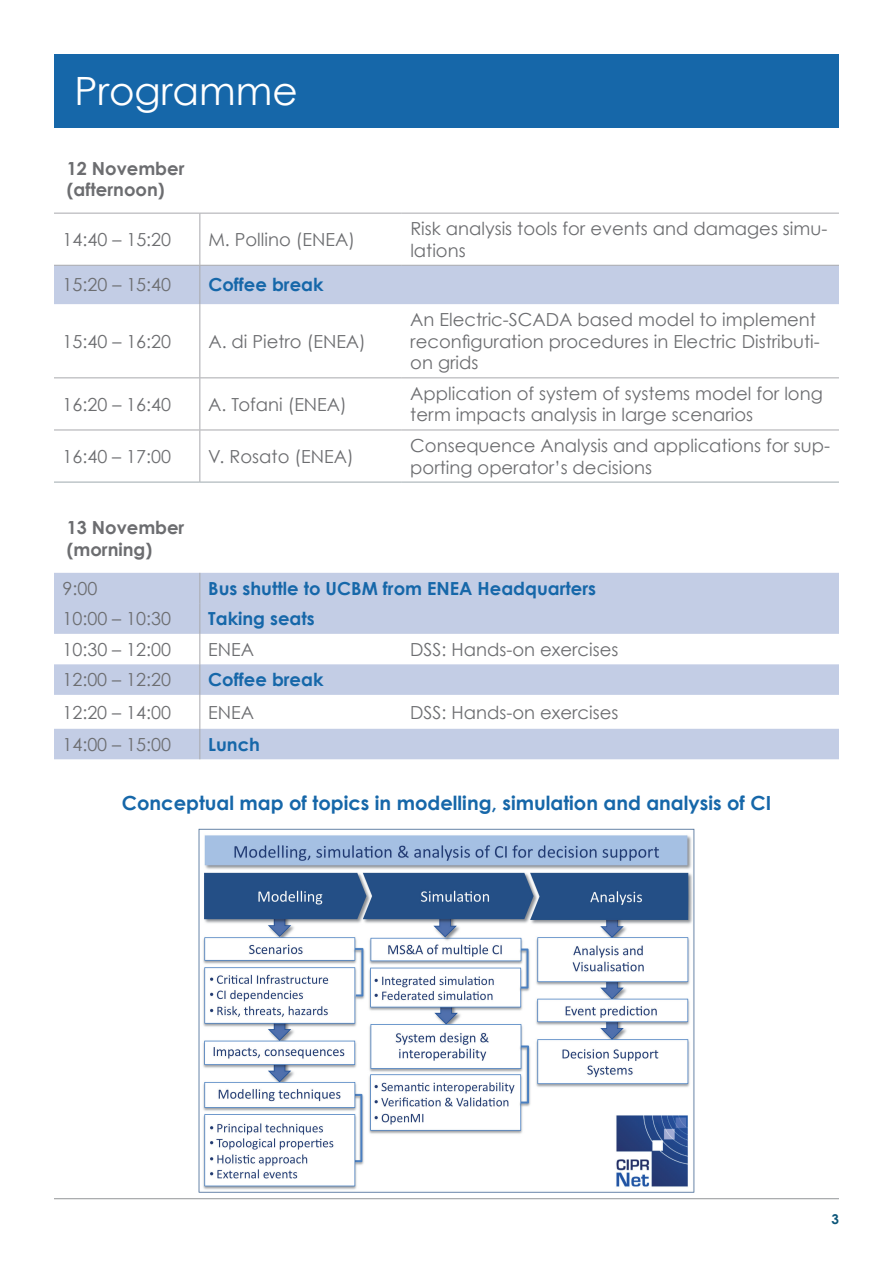
<style>
.page{position:relative;width:893px;height:1263px;background:#fff}
.page>*{position:absolute;margin:0;border:0;box-sizing:border-box;transform-origin:0 0}
.t1{font:39px "Century Gothic";color:#fff}
.t2{font:700 19.5px "Century Gothic";color:#1667a9}
.t3{font:18px/21.6px "Century Gothic";color:#6c6d70}
.t4{font:700 18px "Century Gothic";color:#1667a9}
.t5{font:700 18px/21.6px "Century Gothic";color:#6c6d70}
.t6{font:700 13.5px "Century Gothic";color:#0c5679}
</style>
<div class="page">
<div style="left:54px;top:54px;width:785px;height:74px;background:#1667a9"></div>
<svg style="left:54px;top:212px;width:785px;height:53px"></svg>
<svg style="left:54px;top:266px;width:785px;height:493px"></svg>
<hr style="left:199px;top:213px;width:1px;height:52px;background:#a8a9ad">
<hr style="left:199px;top:266px;width:1px;height:38px;background:#a8a9ad">
<hr style="left:199px;top:304px;width:1px;height:73px;background:#a8a9ad">
<hr style="left:199px;top:378px;width:1px;height:52px;background:#a8a9ad">
<hr style="left:199px;top:430px;width:1px;height:52px;background:#a8a9ad">
<hr style="left:199px;top:573px;width:1px;height:30px;background:#a8a9ad">
<hr style="left:199px;top:603px;width:1px;height:31px;background:#a8a9ad">
<hr style="left:199px;top:634px;width:1px;height:30px;background:#a8a9ad">
<hr style="left:199px;top:664px;width:1px;height:31px;background:#a8a9ad">
<hr style="left:199px;top:695px;width:1px;height:34px;background:#a8a9ad">
<hr style="left:199px;top:729px;width:1px;height:30px;background:#a8a9ad">
<hr style="left:54px;top:213px;width:146px;height:1px;background:#a8a9ad">
<hr style="left:200px;top:213px;width:202px;height:1px;background:#a8a9ad">
<hr style="left:402px;top:213px;width:437px;height:1px;background:#a8a9ad">
<hr style="left:54px;top:265px;width:146px;height:1px;background:#a8a9ad">
<hr style="left:200px;top:265px;width:202px;height:1px;background:#a8a9ad">
<hr style="left:402px;top:265px;width:437px;height:1px;background:#a8a9ad">
<hr style="left:54px;top:377px;width:146px;height:1px;background:#a8a9ad">
<hr style="left:200px;top:377px;width:202px;height:1px;background:#a8a9ad">
<hr style="left:402px;top:377px;width:437px;height:1px;background:#a8a9ad">
<hr style="left:54px;top:430px;width:146px;height:1px;background:#a8a9ad">
<hr style="left:200px;top:430px;width:202px;height:1px;background:#a8a9ad">
<hr style="left:402px;top:430px;width:437px;height:1px;background:#a8a9ad">
<hr style="left:54px;top:482px;width:146px;height:1px;background:#9da9ad">
<hr style="left:200px;top:482px;width:202px;height:1px;background:#9da9ad">
<hr style="left:402px;top:482px;width:437px;height:1px;background:#9da9ad">
<hr style="left:54px;top:1198px;width:785px;height:1px;background:#939598">
<img style="left:199px;top:828px;width:495px;height:365px">
<h1 class="t1" style="left:74px;top:67px;width:225px">Programme</h1>
<p class="t5" style="left:67px;top:157px;width:119px">12 November (afternoon)</p>
<p class="t3" style="left:63px;top:228px;width:110px">14:40 – 15:20</p>
<p class="t3" style="left:208px;top:228px;width:148px">M. Pollino (ENEA)</p>
<p class="t3" style="left:410px;top:218px;width:418px">Risk analysis tools for events and damages simu&shy;lations</p>
<p class="t3" style="left:62px;top:274px;width:110px">15:20 – 15:40</p>
<p class="t4" style="left:208px;top:274px;width:117px">Coffee break</p>
<p class="t3" style="left:62px;top:330px;width:110px">15:40 – 16:20</p>
<p class="t3" style="left:208px;top:330px;width:159px">A. di Pietro (ENEA)</p>
<p class="t3" style="left:410px;top:309px;width:411px">An Electric-SCADA based model to implement reconfiguration procedures in Electric Distributi&shy;on grids</p>
<p class="t3" style="left:62px;top:393px;width:110px">16:20 – 16:40</p>
<p class="t3" style="left:208px;top:393px;width:140px">A. Tofani (ENEA)</p>
<p class="t3" style="left:410px;top:382px;width:414px">Application of system of systems model for long term impacts analysis in large scenarios</p>
<p class="t3" style="left:62px;top:445px;width:110px">16:40 – 17:00</p>
<p class="t3" style="left:208px;top:445px;width:147px">V. Rosato (ENEA)</p>
<p class="t3" style="left:410px;top:434px;width:421px">Consequence Analysis and applications for sup&shy;porting operator’s decisions</p>
<p class="t5" style="left:67px;top:516px;width:119px">13 November (morning)</p>
<p class="t3" style="left:62px;top:577px;width:36px">9:00</p>
<p class="t4" style="left:208px;top:577px;width:389px">Bus shuttle to UCBM from ENEA Headquarters</p>
<p class="t3" style="left:62px;top:608px;width:110px">10:00 – 10:30</p>
<p class="t4" style="left:208px;top:607px;width:108px">Taking seats</p>
<p class="t3" style="left:62px;top:638px;width:110px">10:30 – 12:00</p>
<p class="t3" style="left:208px;top:638px;width:47px">ENEA</p>
<p class="t3" style="left:410px;top:638px;width:210px">DSS: Hands-on exercises</p>
<p class="t3" style="left:62px;top:669px;width:110px">12:00 – 12:20</p>
<p class="t4" style="left:208px;top:668px;width:117px">Coffee break</p>
<p class="t3" style="left:62px;top:701px;width:110px">12:20 – 14:00</p>
<p class="t3" style="left:208px;top:701px;width:47px">ENEA</p>
<p class="t3" style="left:410px;top:701px;width:210px">DSS: Hands-on exercises</p>
<p class="t3" style="left:62px;top:733px;width:110px">14:00 – 15:00</p>
<p class="t4" style="left:208px;top:733px;width:53px">Lunch</p>
<p class="t2" style="left:122px;top:791px;width:651px">Conceptual map of topics in modelling, simulation and analysis of CI</p>
<p class="t6" style="left:831px;top:1211px;width:9px">3</p>
</div>
